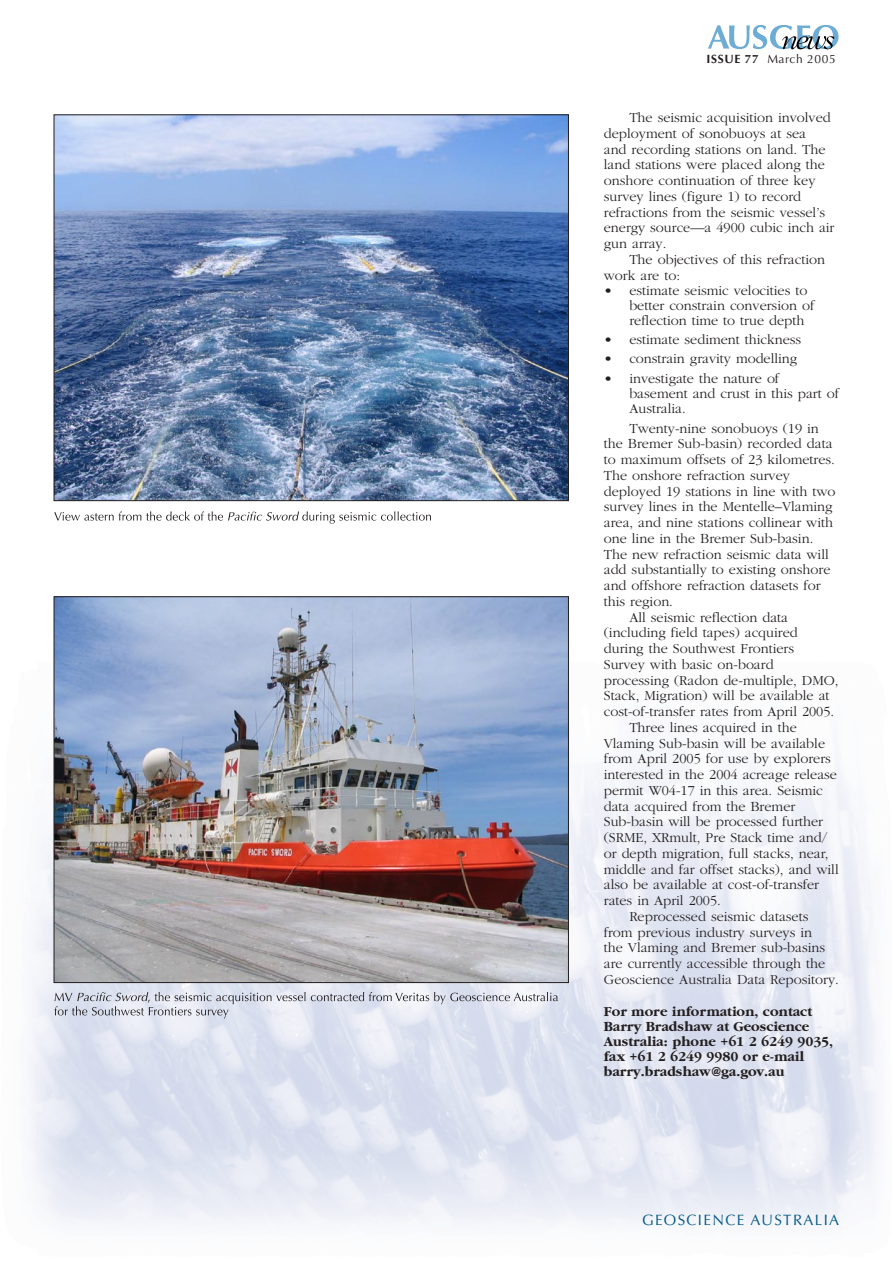
<style>
.page{position:relative;width:893px;height:1263px;background:#fff}
.page>*{position:absolute;margin:0;border:0;box-sizing:border-box;transform-origin:0 0}
.t1{font:15px "Optima";letter-spacing:.09em;color:#005882}
.Body__indent{font:300 14.25px/15.8px "Garamond";color:#231f20}
.Dot_points{font:300 14.25px/15px "Garamond";color:#231f20}
.For_information{font:700 14.25px/15px "Garamond";color:#231f20}
.t2{font:12px "Optima";letter-spacing:.05em;color:#231f20}
.s1{font-weight:700}
</style>
<div class="page">
<svg style="left:708px;top:25px;width:130px;height:24px"></svg>
<img style="left:28px;top:596px;width:851px;height:631px">
<img style="left:56px;top:116px;width:511px;height:383px">
<img style="left:56px;top:598px;width:511px;height:383px">
<svg style="left:54px;top:992px;width:504px;height:26px;background:#d2d5df"></svg>
<svg style="left:54px;top:511px;width:377px;height:13px"></svg>
<p class="t2" style="left:707px;top:52px;width:131px"><span class="s1">ISSUE 77</span> March 2005</p>
<p class="Body__indent" style="left:604px;top:110px;width:232px;text-indent:26px">The seismic acquisition involved deployment of sonobuoys at sea<br>and recording stations on land. The land stations were placed along the onshore continuation of three key survey lines (figure 1) to record refractions from the seismic vessel’s energy source—a 4900 cubic inch air gun array.</p>
<p class="Body__indent" style="left:604px;top:252px;width:223px;text-indent:26px">The objectives of this refraction work are to:</p>
<p class="Dot_points" style="left:629px;top:283px;width:186px;text-indent:-26px">• estimate seismic velocities to better constrain conversion of reflection time to true depth</p>
<p class="Dot_points" style="left:604px;top:332px;width:199px">• estimate sediment thickness</p>
<p class="Dot_points" style="left:604px;top:352px;width:195px">• constrain gravity modelling</p>
<p class="Dot_points" style="left:629px;top:371px;width:211px;text-indent:-26px">• investigate the nature of basement and crust in this part of<br>Australia.</p>
<p class="Body__indent" style="left:604px;top:420px;width:233px;text-indent:26px">Twenty-nine sonobuoys (19 in the Bremer Sub-basin) recorded data to maximum offsets of 23 kilometres.<br>The onshore refraction survey deployed 19 stations in line with two survey lines in the Mentelle–Vlaming area, and nine stations collinear with one line in the Bremer Sub-basin.<br>The new refraction seismic data will add substantially to existing onshore and offshore refraction datasets for this region.</p>
<p class="Body__indent" style="left:604px;top:609px;width:236px;text-indent:26px">All seismic reflection data (including field tapes) acquired during the Southwest Frontiers Survey with basic on-board processing (Radon de-multiple, DMO, Stack, Migration) will be available at cost-of-transfer rates from April 2005.</p>
<p class="Body__indent" style="left:604px;top:720px;width:236px;text-indent:26px">Three lines acquired in the Vlaming Sub-basin will be available from April 2005 for use by explorers interested in the 2004 acreage release permit W04-17 in this area. Seismic data acquired from the Bremer Sub-basin will be processed further (SRME, XRmult, Pre Stack time and/ or depth migration, full stacks, near, middle and far offset stacks), and will also be available at cost-of-transfer rates in April 2005.</p>
<p class="Body__indent" style="left:604px;top:909px;width:237px;text-indent:26px">Reprocessed seismic datasets from previous industry surveys in<br>the Vlaming and Bremer sub-basins are currently accessible through the Geoscience Australia Data Repository.</p>
<p class="For_information" style="left:604px;top:1004px;width:231px">For more information, contact<br>Barry Bradshaw at Geoscience<br>Australia: phone +61 2 6249 9035, fax +61 2 6249 9980 or e-mail barry.bradshaw@ga.gov.au</p>
<p class="t1" style="left:642px;top:1211px;width:199px">GEOSCIENCE AUSTRALIA</p>
</div>
